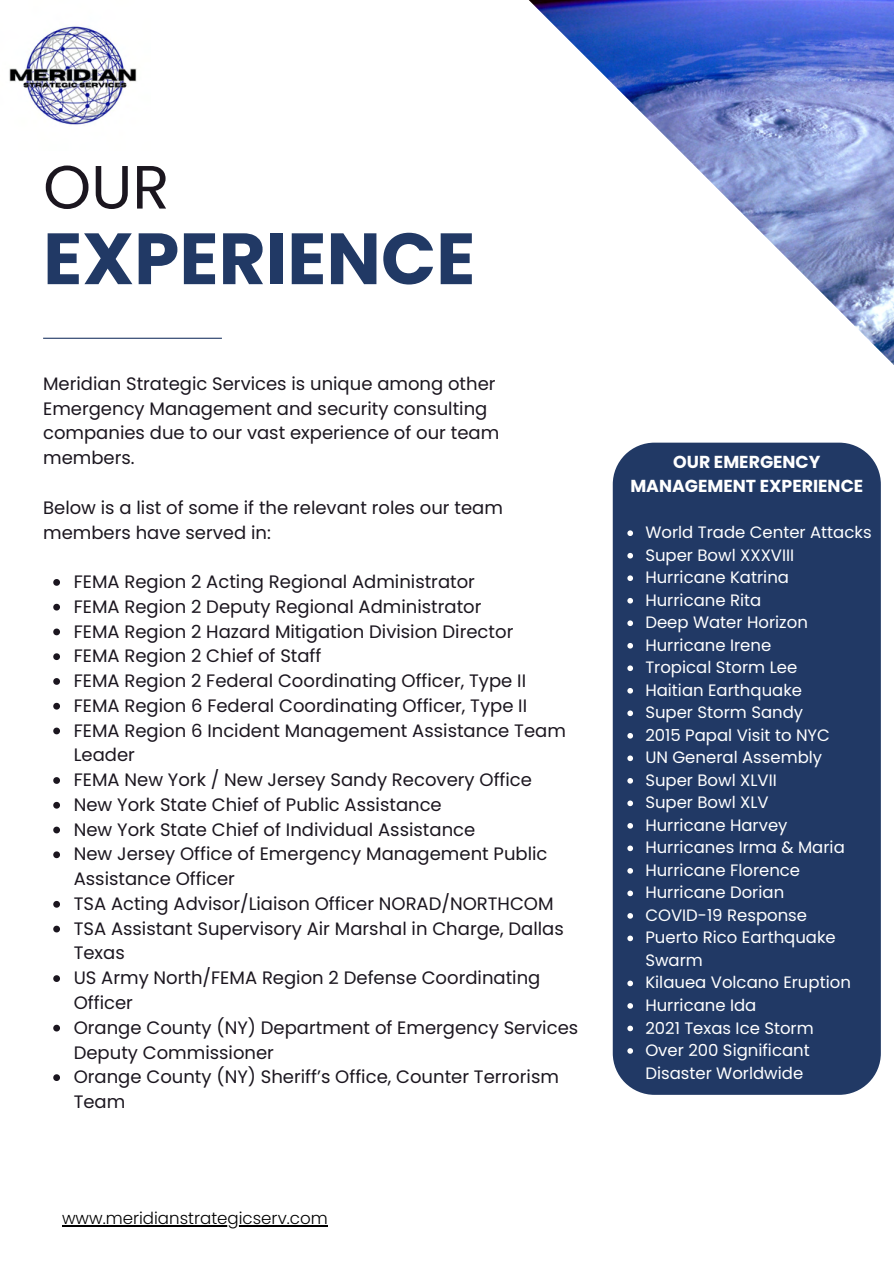
<style>
.page{position:relative;width:894px;height:1264px;background:#fff}
.page>*{position:absolute;margin:0;border:0;box-sizing:border-box;transform-origin:0 0}
.t1{font:700 72.45px "Poppins";color:#213965}
.t2{font:61.05px "Poppins";color:#1b161f}
.t3{font:18px/24.8px "Poppins";color:#1b161f}
.t4{font:700 17.4px/23.7px "Poppins";color:#fff;text-align:center}
.t5{font:300 16.65px "Poppins";color:#000}
.t6{font:16.5px/22.5px "Poppins";color:#fff}
</style>
<div class="page">
<hr style="left:43px;top:338px;width:179px;height:1px;background:#213965">
<div style="left:612px;top:442px;width:268px;height:652px;background:#213965"></div>
<svg style="left:627px;top:530px;width:6px;height:6px"></svg>
<svg style="left:627px;top:553px;width:6px;height:5px"></svg>
<svg style="left:627px;top:575px;width:6px;height:6px"></svg>
<svg style="left:627px;top:598px;width:6px;height:5px"></svg>
<svg style="left:627px;top:620px;width:6px;height:6px"></svg>
<svg style="left:627px;top:643px;width:6px;height:5px"></svg>
<svg style="left:627px;top:665px;width:6px;height:6px"></svg>
<svg style="left:627px;top:688px;width:6px;height:5px"></svg>
<svg style="left:627px;top:710px;width:6px;height:6px"></svg>
<svg style="left:627px;top:733px;width:6px;height:5px"></svg>
<svg style="left:627px;top:755px;width:6px;height:6px"></svg>
<svg style="left:627px;top:778px;width:6px;height:5px"></svg>
<svg style="left:627px;top:800px;width:6px;height:6px"></svg>
<svg style="left:627px;top:823px;width:6px;height:5px"></svg>
<svg style="left:627px;top:845px;width:6px;height:6px"></svg>
<svg style="left:627px;top:868px;width:6px;height:5px"></svg>
<svg style="left:627px;top:890px;width:6px;height:6px"></svg>
<svg style="left:627px;top:913px;width:6px;height:5px"></svg>
<svg style="left:627px;top:935px;width:6px;height:6px"></svg>
<svg style="left:627px;top:980px;width:6px;height:6px"></svg>
<svg style="left:627px;top:1003px;width:6px;height:5px"></svg>
<svg style="left:627px;top:1025px;width:6px;height:6px"></svg>
<svg style="left:627px;top:1048px;width:6px;height:5px"></svg>
<img style="left:529px;top:0;width:364px;height:364px">
<svg style="left:53px;top:579px;width:7px;height:6px"></svg>
<svg style="left:53px;top:603px;width:7px;height:7px"></svg>
<svg style="left:53px;top:628px;width:7px;height:7px"></svg>
<svg style="left:53px;top:653px;width:7px;height:7px"></svg>
<svg style="left:53px;top:678px;width:7px;height:6px"></svg>
<svg style="left:53px;top:702px;width:7px;height:7px"></svg>
<svg style="left:53px;top:727px;width:7px;height:7px"></svg>
<svg style="left:53px;top:777px;width:7px;height:6px"></svg>
<svg style="left:53px;top:801px;width:7px;height:7px"></svg>
<svg style="left:53px;top:826px;width:7px;height:7px"></svg>
<svg style="left:53px;top:851px;width:7px;height:7px"></svg>
<svg style="left:53px;top:900px;width:7px;height:7px"></svg>
<svg style="left:53px;top:925px;width:7px;height:7px"></svg>
<svg style="left:53px;top:975px;width:7px;height:6px"></svg>
<svg style="left:53px;top:1024px;width:7px;height:7px"></svg>
<svg style="left:53px;top:1074px;width:7px;height:6px"></svg>
<hr style="left:62px;top:1225px;width:265px;height:1px;background:#000">
<img style="left:9px;top:26px;width:128px;height:99px">
<h2 class="t2" style="left:43px;top:144px;width:128px">OUR</h2>
<h1 class="t1" style="left:43px;top:208px;width:433px">EXPERIENCE</h1>
<p class="t3" style="left:43px;top:371px;width:457px">Meridian Strategic Services is unique among other Emergency Management and security consulting companies due to our vast experience of our team members.</p>
<p class="t3" style="left:43px;top:495px;width:461px">Below is a list of some if the relevant roles our team members have served in:</p>
<p class="t3" style="left:74px;top:569px;width:506px">FEMA Region 2 Acting Regional Administrator<br>FEMA Region 2 Deputy Regional Administrator<br>FEMA Region 2 Hazard Mitigation Division Director<br>FEMA Region 2 Chief of Staff<br>FEMA Region 2 Federal Coordinating Officer, Type II<br>FEMA Region 6 Federal Coordinating Officer, Type II<br>FEMA Region 6 Incident Management Assistance Team Leader<br>FEMA New York / New Jersey Sandy Recovery Office<br>New York State Chief of Public Assistance<br>New York State Chief of Individual Assistance<br>New Jersey Office of Emergency Management Public Assistance Officer<br>TSA Acting Advisor/Liaison Officer NORAD/NORTHCOM TSA Assistant Supervisory Air Marshal in Charge, Dallas Texas<br>US Army North/FEMA Region 2 Defense Coordinating Officer<br>Orange County (NY) Department of Emergency Services Deputy Commissioner<br>Orange County (NY) Sheriff’s Office, Counter Terrorism Team</p>
<p class="t5" style="left:62px;top:1206px;width:267px">www.meridianstrategicserv.com</p>
<p class="t4" style="left:630px;top:450px;width:234px">OUR EMERGENCY<br>MANAGEMENT EXPERIENCE</p>
<p class="t6" style="left:645px;top:521px;width:228px">World Trade Center Attacks<br>Super Bowl XXXVIII<br>Hurricane Katrina<br>Hurricane Rita<br>Deep Water Horizon<br>Hurricane Irene<br>Tropical Storm Lee<br>Haitian Earthquake<br>Super Storm Sandy<br>2015 Papal Visit to NYC<br>UN General Assembly<br>Super Bowl XLVII<br>Super Bowl XLV<br>Hurricane Harvey<br>Hurricanes Irma &amp; Maria<br>Hurricane Florence<br>Hurricane Dorian<br>COVID-19 Response<br>Puerto Rico Earthquake<br>Swarm<br>Kilauea Volcano Eruption<br>Hurricane Ida<br>2021 Texas Ice Storm<br>Over 200 Significant<br>Disaster Worldwide</p>
</div>
